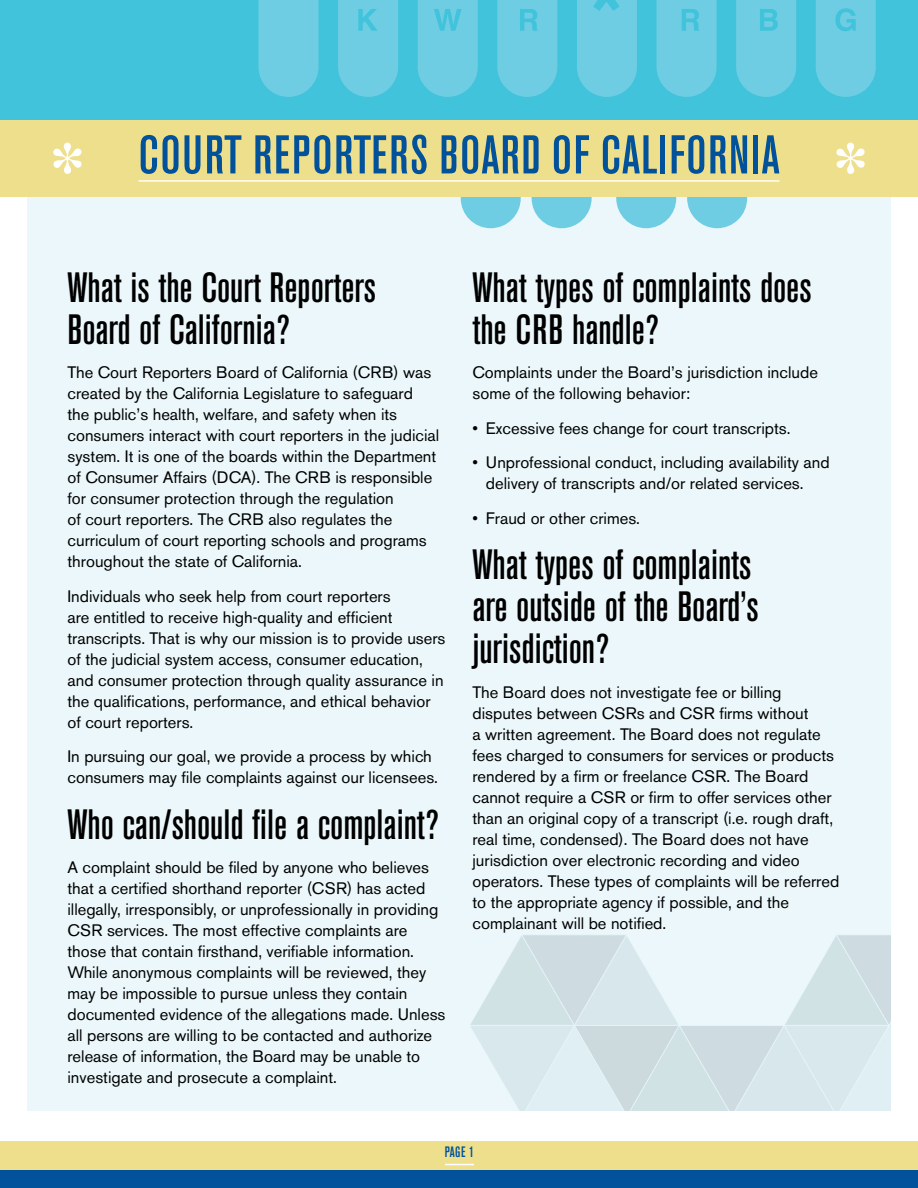
<style>
.page{position:relative;width:918px;height:1188px;background:#fff}
.page>*{position:absolute;margin:0;border:0;box-sizing:border-box;transform-origin:0 0}
.t1{font:500 condensed 54px "Akzidenz Grotesk BE";letter-spacing:.03em;color:#01529a}
.t2{font:500 condensed 42px/42px "Akzidenz Grotesk BE";color:#000}
.t3{font:16.5px/21px "Akzidenz Grotesk BE";color:#000}
.t4{font:500 condensed 15px "Akzidenz Grotesk BE";color:#01529a}
</style>
<div class="page">
<div style="left:27px;top:155px;width:864px;height:956px;background:#ebf7fa"></div>
<svg style="left:470px;top:935px;width:421px;height:176px;fill:#d8e7ec"></svg>
<div style="left:0;top:1141px;width:918px;height:38px;background:#eedf8c"></div>
<svg style="left:445px;top:1164px;width:29px;height:1px"></svg>
<div style="left:0;top:0;width:918px;height:141px;background:#42c3dc"></div>
<svg style="left:616px;top:197px;width:60px;height:31px"></svg>
<svg style="left:577px;top:0;width:60px;height:97px;background:#6acce2"></svg>
<svg style="left:258px;top:0;width:61px;height:97px;background:#6bcce2"></svg>
<svg style="left:687px;top:197px;width:60px;height:31px"></svg>
<svg style="left:657px;top:0;width:60px;height:97px;background:#69cbe2"></svg>
<svg style="left:338px;top:0;width:60px;height:97px;background:#6acbe2"></svg>
<svg style="left:461px;top:197px;width:60px;height:31px"></svg>
<svg style="left:497px;top:0;width:60px;height:97px;background:#69cbe2"></svg>
<svg style="left:532px;top:197px;width:60px;height:31px"></svg>
<svg style="left:418px;top:0;width:60px;height:97px;background:#69cbe2"></svg>
<svg style="left:736px;top:0;width:60px;height:97px;background:#69cbe2"></svg>
<svg style="left:816px;top:0;width:60px;height:97px;background:#69cbe2"></svg>
<div style="left:0;top:120px;width:405px;height:77px;background:#eedf8c"></div>
<div style="left:389px;top:120px;width:418px;height:77px;background:#eedf8c"></div>
<div style="left:791px;top:120px;width:127px;height:77px;background:#eedf8c"></div>
<hr style="left:139px;top:180px;width:640px;height:2px;background:#fff">
<svg style="left:836px;top:143px;width:29px;height:31px"></svg>
<svg style="left:53px;top:143px;width:29px;height:31px"></svg>
<div style="left:0;top:1171px;width:918px;height:17px;background:#01529a"></div>
<p class="t1" style="left:139px;top:125px;width:643px">COURT REPORTERS BOARD OF CALIFORNIA</p>
<h1 class="t2" style="left:68px;top:267px;width:310px">What is the Court Reporters</h1>
<h1 class="t2" style="left:473px;top:267px;width:341px">What types of complaints does</h1>
<h1 class="t2" style="left:68px;top:309px;width:224px">Board of California?</h1>
<h1 class="t2" style="left:473px;top:309px;width:188px">the CRB handle?</h1>
<p class="t3" style="left:68px;top:362px;width:373px">The Court Reporters Board of California (CRB) was created by the California Legislature to safeguard<br>the public’s health, welfare, and safety when its consumers interact with court reporters in the judicial system. It is one of the boards within the Department of Consumer Affairs (DCA). The CRB is responsible for consumer protection through the regulation<br>of court reporters. The CRB also regulates the curriculum of court reporting schools and programs throughout the state of California.</p>
<p class="t3" style="left:68px;top:585px;width:380px">Individuals who seek help from court reporters<br>are entitled to receive high-quality and effcient transcripts. That is why our mission is to provide users of the judicial system access, consumer education, and consumer protection through quality assurance in the qualifcations, performance, and ethical behavior of court reporters.</p>
<p class="t3" style="left:68px;top:746px;width:372px">In pursuing our goal, we provide a process by which consumers may fle complaints against our licensees.</p>
<h1 class="t2" style="left:68px;top:804px;width:373px">Who can/should fle a complaint?</h1>
<p class="t3" style="left:68px;top:857px;width:379px">A complaint should be fled by anyone who believes that a certifed shorthand reporter (CSR) has acted illegally, irresponsibly, or unprofessionally in providing CSR services. The most effective complaints are those that contain frsthand, verifable information.<br>While anonymous complaints will be reviewed, they may be impossible to pursue unless they contain documented evidence of the allegations made. Unless all persons are willing to be contacted and authorize release of information, the Board may be unable to investigate and prosecute a complaint.</p>
<p class="t3" style="left:472px;top:362px;width:347px">Complaints under the Board’s jurisdiction include some of the following behavior:</p>
<p class="t3" style="left:472px;top:417px;width:320px">• Excessive fees change for court transcripts.</p>
<p class="t3" style="left:486px;top:452px;width:345px;text-indent:-13px">• Unprofessional conduct, including availability and delivery of transcripts and/or related services.</p>
<p class="t3" style="left:472px;top:507px;width:169px">• Fraud or other crimes.</p>
<h1 class="t2" style="left:472px;top:544px;width:288px">What types of complaints are outside of the Board’s jurisdiction?</h1>
<p class="t3" style="left:472px;top:681px;width:368px">The Board does not investigate fee or billing disputes between CSRs and CSR frms without<br>a written agreement. The Board does not regulate fees charged to consumers for services or products rendered by a frm or freelance CSR. The Board cannot require a CSR or frm to offer services other than an original copy of a transcript (i.e. rough draft, real time, condensed). The Board does not have jurisdiction over electronic recording and video operators. These types of complaints will be referred to the appropriate agency if possible, and the complainant will be notifed.</p>
<p class="t4" style="left:445px;top:1144px;width:31px">PAGE 1</p>
</div>
